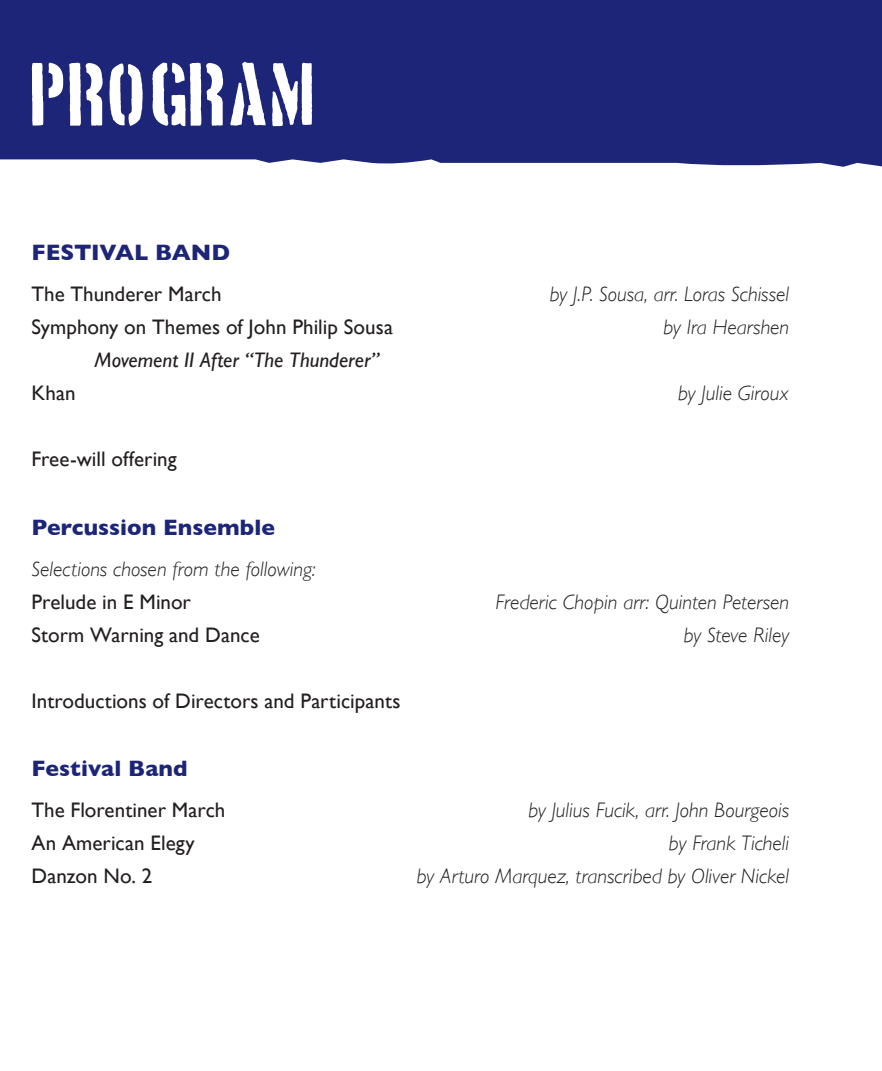
<style>
.page{position:relative;width:882px;height:1071px;background:#fff}
.page>*{position:absolute;margin:0;border:0;box-sizing:border-box;transform-origin:0 0}
.t1{font:70.35px "Boston Traffic";color:#fff}
.t2{font:700 22.75px "Gill Sans";color:#1c2577}
.t3{font:italic 300 21px "Gill Sans";color:#231f20}
.t4{font:21px "Gill Sans";color:#231f20}
.t5{font:italic 21px "Gill Sans";color:#231f20}
</style>
<div class="page">
<div style="left:0;top:0;width:882px;height:167px;background:#1c2577"></div>
<h1 class="t1" style="left:32px;top:62px;width:289px">PROGRAM</h1>
<p class="t2" style="left:32px;top:234px;width:200px">FESTIVAL BAND</p>
<p class="t4" style="left:32px;top:282px;width:192px">The Thunderer March</p>
<p class="t3" style="left:550px;top:282px;width:241px">by J.P. Sousa, arr. Loras Schissel</p>
<p class="t4" style="left:32px;top:315px;width:363px">Symphony on Themes of John Philip Sousa</p>
<p class="t3" style="left:663px;top:315px;width:127px">by Ira Hearshen</p>
<p class="t5" style="left:94px;top:348px;width:286px">Movement II After “The Thunderer”</p>
<p class="t4" style="left:32px;top:381px;width:46px">Khan</p>
<p class="t3" style="left:678px;top:381px;width:113px">by Julie Giroux</p>
<p class="t4" style="left:32px;top:447px;width:147px">Free-will offering</p>
<p class="t2" style="left:32px;top:509px;width:245px">Percussion Ensemble</p>
<p class="t3" style="left:32px;top:557px;width:286px">Selections chosen from the following:</p>
<p class="t4" style="left:32px;top:589px;width:161px">Prelude in E Minor</p>
<p class="t3" style="left:496px;top:590px;width:295px">Frederic Chopin arr: Quinten Petersen</p>
<p class="t4" style="left:32px;top:622px;width:230px">Storm Warning and Dance</p>
<p class="t3" style="left:684px;top:623px;width:107px">by Steve Riley</p>
<p class="t4" style="left:32px;top:688px;width:370px">Introductions of Directors and Participants</p>
<p class="t2" style="left:32px;top:750px;width:158px">Festival Band</p>
<p class="t4" style="left:32px;top:798px;width:195px">The Florentiner March</p>
<p class="t3" style="left:528px;top:798px;width:262px">by Julius Fucik, arr. John Bourgeois</p>
<p class="t4" style="left:32px;top:831px;width:165px">An American Elegy</p>
<p class="t3" style="left:669px;top:831px;width:122px">by Frank Ticheli</p>
<p class="t4" style="left:32px;top:864px;width:122px">Danzon No. 2</p>
<p class="t3" style="left:417px;top:864px;width:374px">by Arturo Marquez, transcribed by Oliver Nickel</p>
</div>
